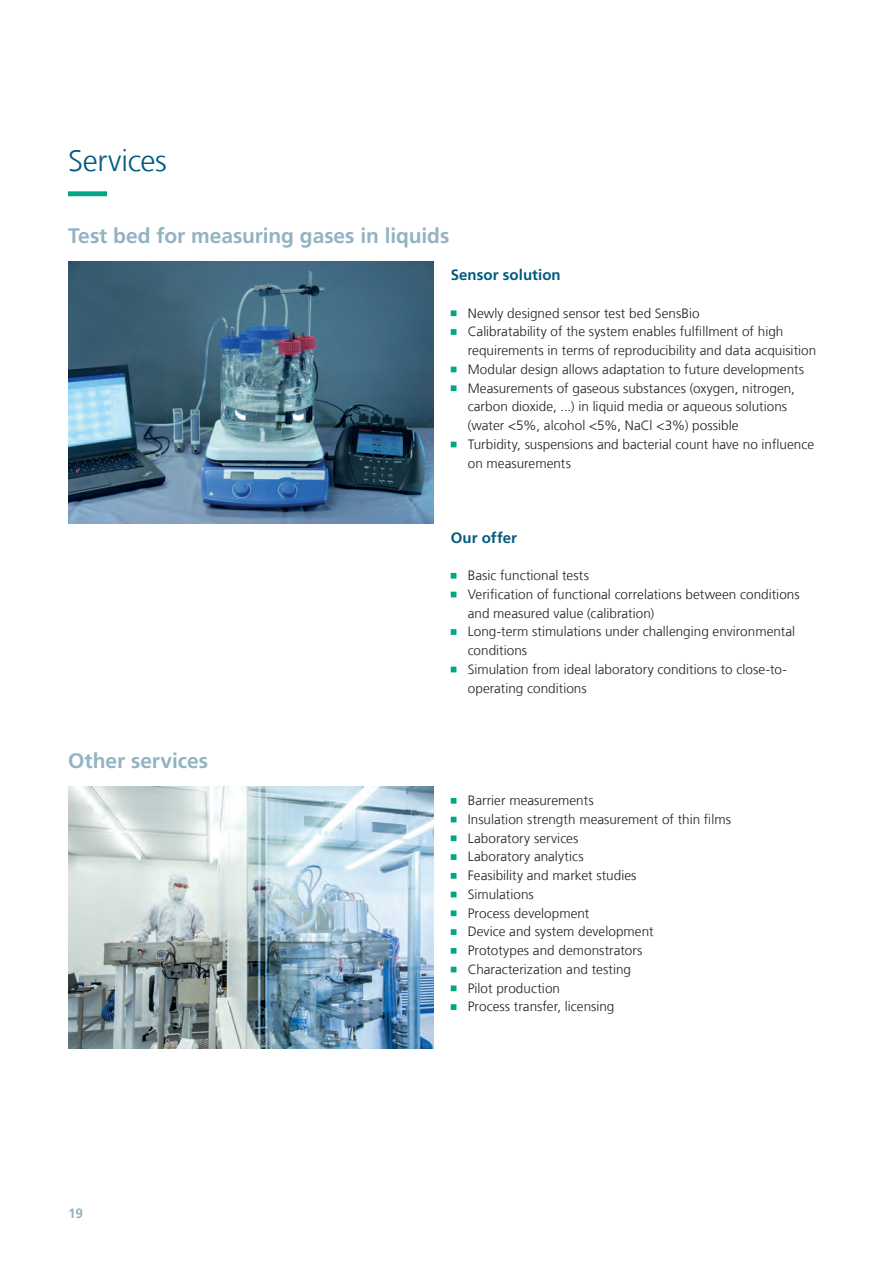
<style>
.page{position:relative;width:893px;height:1263px;background:#fff}
.page>*{position:absolute;margin:0;border:0;box-sizing:border-box;transform-origin:0 0}
.t1{font:300 30px "Frutiger LT Com";letter-spacing:-.01em;color:#005b7f}
.t2{font:700 21px "Frutiger LT Com";letter-spacing:-.005em;color:#93b3c3}
.t3{font:700 15px "Frutiger LT Com";letter-spacing:.005em;color:#005b7f}
.t4{font:300 13.5px/18.8px "Frutiger LT Com";letter-spacing:.005em;color:#231f20}
.t5{font:700 13.5px "Frutiger LT Com";color:#93b3c3}
</style>
<div class="page">
<svg style="left:451px;top:310px;width:6px;height:6px"></svg>
<svg style="left:451px;top:329px;width:6px;height:6px"></svg>
<svg style="left:451px;top:367px;width:6px;height:5px"></svg>
<svg style="left:451px;top:385px;width:6px;height:6px"></svg>
<svg style="left:451px;top:442px;width:6px;height:5px"></svg>
<svg style="left:451px;top:798px;width:6px;height:6px"></svg>
<svg style="left:451px;top:817px;width:6px;height:5px"></svg>
<svg style="left:451px;top:835px;width:6px;height:6px"></svg>
<svg style="left:451px;top:854px;width:6px;height:6px"></svg>
<svg style="left:451px;top:873px;width:6px;height:6px"></svg>
<svg style="left:451px;top:892px;width:6px;height:5px"></svg>
<svg style="left:68px;top:191px;width:39px;height:5px"></svg>
<svg style="left:451px;top:573px;width:6px;height:6px"></svg>
<svg style="left:451px;top:592px;width:6px;height:5px"></svg>
<svg style="left:451px;top:629px;width:6px;height:6px"></svg>
<svg style="left:451px;top:667px;width:6px;height:5px"></svg>
<svg style="left:451px;top:910px;width:6px;height:6px"></svg>
<svg style="left:451px;top:929px;width:6px;height:6px"></svg>
<svg style="left:451px;top:948px;width:6px;height:6px"></svg>
<svg style="left:451px;top:967px;width:6px;height:5px"></svg>
<svg style="left:451px;top:985px;width:6px;height:6px"></svg>
<svg style="left:451px;top:1004px;width:6px;height:6px"></svg>
<img style="left:68px;top:261px;width:366px;height:263px">
<img style="left:68px;top:786px;width:366px;height:263px">
<h1 class="t1" style="left:68px;top:144px;width:100px">Services</h1>
<h2 class="t2" style="left:68px;top:223px;width:383px">Test bed for measuring gases in liquids</h2>
<p class="t3" style="left:451px;top:266px;width:112px">Sensor solution</p>
<p class="t4" style="left:468px;top:304px;width:350px">Newly designed sensor test bed SensBio<br>Calibratability of the system enables fulfillment of high requirements in terms of reproducibility and data acquisition Modular design allows adaptation to future developments Measurements of gaseous substances (oxygen, nitrogen, carbon dioxide, ...) in liquid media or aqueous solutions (water &lt;5%, alcohol &lt;5%, NaCl &lt;3%) possible<br>Turbidity, suspensions and bacterial count have no influence on measurements</p>
<h2 class="t2" style="left:68px;top:748px;width:142px">Other services</h2>
<p class="t5" style="left:68px;top:1205px;width:16px">19</p>
<p class="t3" style="left:451px;top:529px;width:68px">Our offer</p>
<p class="t4" style="left:468px;top:566px;width:333px">Basic functional tests<br>Verification of functional correlations between conditions and measured value (calibration)<br>Long-term stimulations under challenging environmental conditions<br>Simulation from ideal laboratory conditions to close-to&shy;operating conditions</p>
<p class="t4" style="left:468px;top:791px;width:265px">Barrier measurements<br>Insulation strength measurement of thin films<br>Laboratory services<br>Laboratory analytics<br>Feasibility and market studies<br>Simulations</p>
<p class="t4" style="left:468px;top:904px;width:187px">Process development<br>Device and system development<br>Prototypes and demonstrators<br>Characterization and testing<br>Pilot production<br>Process transfer, licensing</p>
</div>
